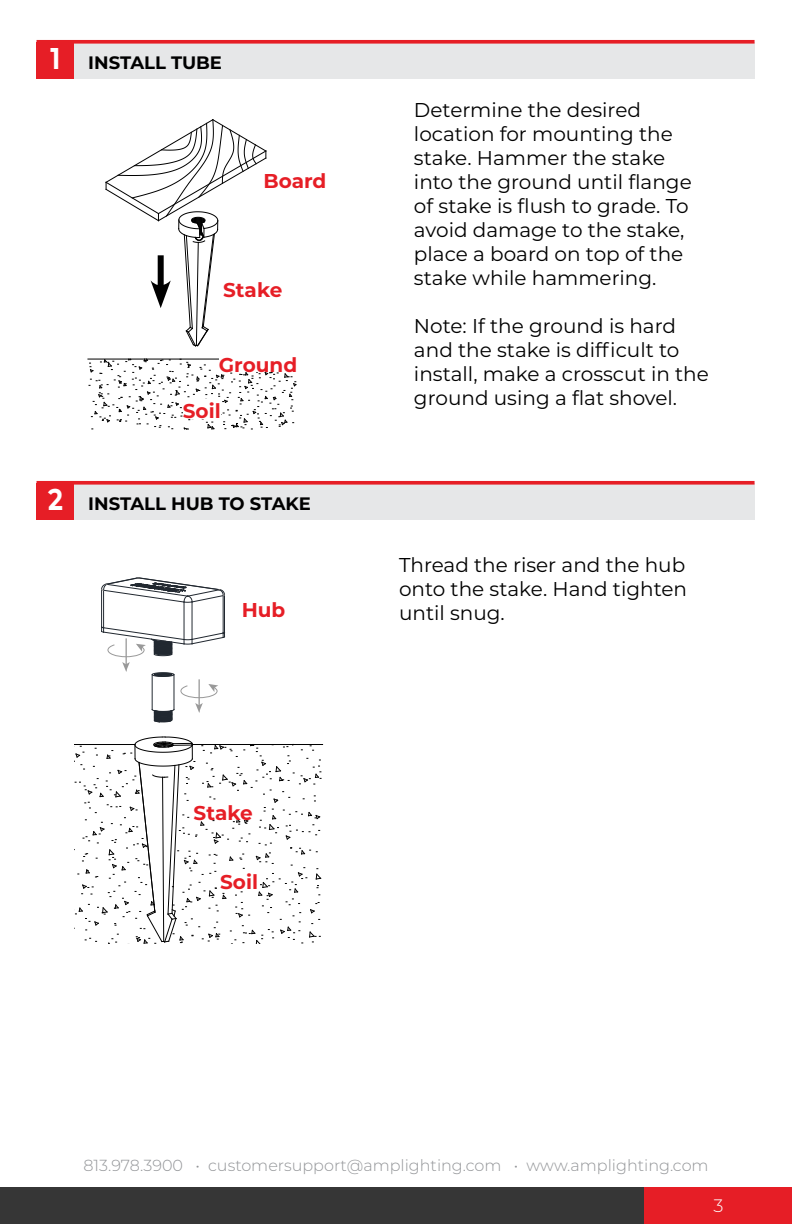
<style>
.page{position:relative;width:792px;height:1224px;background:#fff}
.page>*{position:absolute;margin:0;border:0;box-sizing:border-box;transform-origin:0 0}
.t1{font:20px/24px "Montserrat";color:#000}
.t2{font:700 20px "Montserrat";color:#e61e26}
.t3{font:700 18px "Montserrat";color:#000}
.t4{font:300 18px "Montserrat";color:#fff}
.t5{font:300 16px "Montserrat";color:#939598}
.s1{font-size:30px;color:#fff}
</style>
<div class="page">
<div style="left:43px;top:42px;width:712px;height:37px;background:#e6e7e8"></div>
<div style="left:37px;top:42px;width:37px;height:37px;background:#e61e26"></div>
<div style="left:37px;top:40px;width:718px;height:4px;border:2px solid #e61e26"></div>
<div style="left:0;top:1188px;width:644px;height:36px;background:#363636"></div>
<div style="left:644px;top:1188px;width:148px;height:36px;background:#e61e26"></div>
<svg style="left:90px;top:358px;width:207px;height:72px"></svg>
<hr style="left:88px;top:359px;width:208px;height:1px;background:#000">
<svg style="left:105px;top:119px;width:162px;height:228px"></svg>
<div style="left:264px;top:169px;width:62px;height:19px;background:#fff"></div>
<div style="left:223px;top:278px;width:59px;height:19px;background:#fff"></div>
<div style="left:219px;top:353px;width:78px;height:19px;background:#fff"></div>
<div style="left:183px;top:399px;width:38px;height:19px;background:#fff"></div>
<div style="left:43px;top:483px;width:712px;height:37px;background:#e6e7e8"></div>
<div style="left:37px;top:483px;width:37px;height:37px;background:#e61e26"></div>
<div style="left:37px;top:481px;width:718px;height:4px;border:2px solid #e61e26"></div>
<hr style="left:192px;top:744px;width:131px;height:1px;background:#000">
<svg style="left:74px;top:736px;width:248px;height:208px"></svg>
<hr style="left:224px;top:595px;width:1px;height:37px;background:#212830">
<hr style="left:101px;top:590px;width:1px;height:37px;background:#212830">
<hr style="left:184px;top:602px;width:1px;height:38px;background:#212830">
<hr style="left:192px;top:602px;width:1px;height:37px;background:#212830">
<hr style="left:103px;top:590px;width:1px;height:38px;background:#212830">
<hr style="left:223px;top:596px;width:1px;height:37px;background:#212830">
<svg style="left:101px;top:577px;width:124px;height:26px"></svg>
<svg style="left:101px;top:626px;width:125px;height:97px"></svg>
<div style="left:194px;top:800px;width:59px;height:20px;background:#fff"></div>
<div style="left:220px;top:870px;width:38px;height:19px;background:#fff"></div>
<p class="t3" style="left:51px;top:50px;width:173px"><span class="s1">1</span> INSTALL TUBE</p>
<p class="t2" style="left:264px;top:166px;width:64px">Board</p>
<p class="t2" style="left:223px;top:276px;width:61px">Stake</p>
<p class="t2" style="left:219px;top:351px;width:80px">Ground</p>
<p class="t2" style="left:183px;top:397px;width:39px">Soil</p>
<p class="t3" style="left:48px;top:491px;width:264px"><span class="s1">2</span> INSTALL HUB TO STAKE</p>
<p class="t2" style="left:242px;top:596px;width:45px">Hub</p>
<p class="t2" style="left:194px;top:798px;width:61px">Stake</p>
<p class="t2" style="left:220px;top:868px;width:39px">Soil</p>
<p class="t1" style="left:414px;top:97px;width:279px">Determine the desired location for mounting the stake. Hammer the stake into the ground until flange of stake is flush to grade. To avoid damage to the stake, place a board on top of the stake while hammering.</p>
<p class="t1" style="left:414px;top:313px;width:296px">Note: If the ground is hard and the stake is difficult to install, make a crosscut in the ground using a flat shovel.</p>
<p class="t1" style="left:399px;top:553px;width:290px;text-align:justify">Thread the riser and the hub onto the stake. Hand tighten until snug.</p>
<p class="t5" style="left:83px;top:1155px;width:627px">813.978.3900 • customersupport@amplighting.com • www.amplighting.com</p>
<p class="t4" style="left:714px;top:1193px;width:12px">3</p>
</div>
